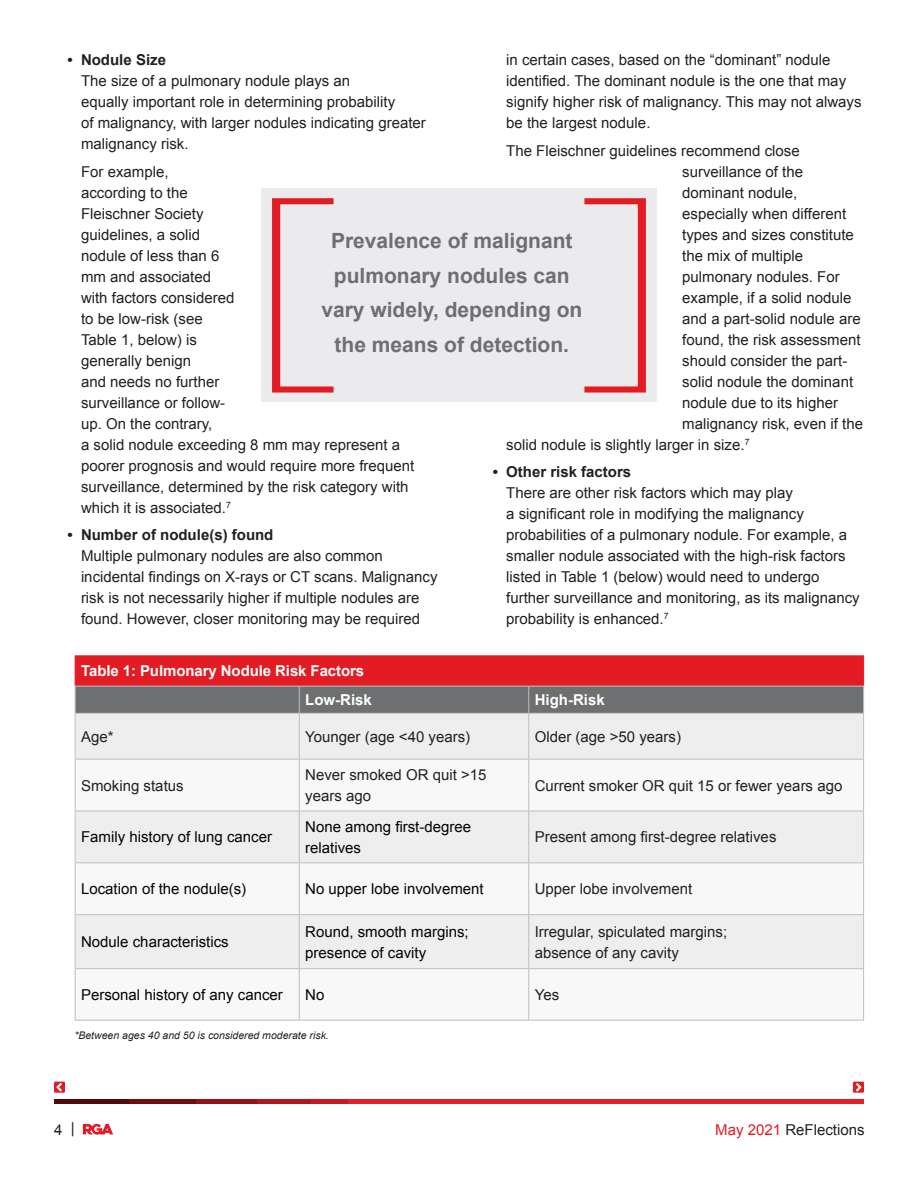
<style>
.page{position:relative;width:918px;height:1188px;background:#fff}
.page>*{position:absolute;margin:0;border:0;box-sizing:border-box;transform-origin:0 0}
.callout_text{font:700 21px/34.5px "Arial";color:#6d6f71;text-align:center}
.Paragraph_Indent{font:15px/21px "Arial";color:#231f20}
.Body_Copy{font:15px/21px "Arial";color:#231f20}
.Body_Copy-2{font:15px/21px "Arial";color:#020304}
.Section_Header{font:700 15px "Arial";letter-spacing:-.005em;color:#fff}
.Body_Copy-3{font:700 15px "Arial";color:#fff}
.source_for_Figures{font:italic 10.5px "Arial";color:#231f20}
.s1{font-weight:700}
.s2{color:#e31b23}
</style>
<div class="page">
<div style="left:54px;top:1099px;width:810px;height:5px;background:#e21e26"></div>
<svg style="left:257px;top:1099px;width:91px;height:5px"></svg>
<div style="left:54px;top:1099px;width:203px;height:5px;background:#971218"></div>
<div style="left:54px;top:1099px;width:142px;height:5px;background:#6f0d11"></div>
<div style="left:54px;top:1099px;width:75px;height:5px;background:#52090c"></div>
<svg style="left:83px;top:1124px;width:30px;height:11px"></svg>
<div style="left:853px;top:1082px;width:11px;height:11px;background:#e31b23"></div>
<svg style="left:856px;top:1083px;width:5px;height:9px"></svg>
<div style="left:54px;top:1082px;width:11px;height:11px;background:#e31b23"></div>
<svg style="left:56px;top:1083px;width:6px;height:8px"></svg>
<div style="left:261px;top:188px;width:396px;height:214px;background:#ebebed"></div>
<svg style="left:272px;top:198px;width:62px;height:195px"></svg>
<svg style="left:584px;top:198px;width:62px;height:195px"></svg>
<div style="left:76px;top:714px;width:787px;height:45px;background:#eeeeef"></div>
<svg style="left:76px;top:760px;width:787px;height:260px"></svg>
<hr style="left:75px;top:655px;width:224px;height:1px;background:#e31b23">
<hr style="left:299px;top:655px;width:230px;height:1px;background:#e31b23">
<hr style="left:529px;top:655px;width:335px;height:1px;background:#e31b23">
<svg style="left:75px;top:656px;width:789px;height:57px;background:#ac454a"></svg>
<hr style="left:75px;top:713px;width:224px;height:1px;background:#bcbec0">
<hr style="left:75px;top:714px;width:1px;height:45px;background:#bcbec0">
<hr style="left:299px;top:713px;width:230px;height:1px;background:#bcbec0">
<hr style="left:299px;top:714px;width:1px;height:45px;background:#bcbec0">
<hr style="left:529px;top:713px;width:335px;height:1px;background:#bcbec0">
<hr style="left:528px;top:714px;width:1px;height:45px;background:#bcbec0">
<hr style="left:863px;top:714px;width:1px;height:45px;background:#bcbec0">
<hr style="left:75px;top:759px;width:224px;height:1px;background:#bcbec0">
<hr style="left:75px;top:760px;width:1px;height:51px;background:#bcbec0">
<hr style="left:299px;top:759px;width:230px;height:1px;background:#bcbec0">
<hr style="left:299px;top:760px;width:1px;height:51px;background:#bcbec0">
<hr style="left:529px;top:759px;width:335px;height:1px;background:#bcbec0">
<hr style="left:528px;top:760px;width:1px;height:51px;background:#bcbec0">
<hr style="left:863px;top:760px;width:1px;height:51px;background:#bcbec0">
<hr style="left:75px;top:811px;width:224px;height:1px;background:#bcbec0">
<hr style="left:75px;top:811px;width:1px;height:51px;background:#bcbec0">
<hr style="left:299px;top:811px;width:230px;height:1px;background:#bcbec0">
<hr style="left:299px;top:811px;width:1px;height:51px;background:#bcbec0">
<hr style="left:529px;top:811px;width:335px;height:1px;background:#bcbec0">
<hr style="left:528px;top:811px;width:1px;height:51px;background:#bcbec0">
<hr style="left:863px;top:811px;width:1px;height:51px;background:#bcbec0">
<hr style="left:75px;top:862px;width:224px;height:1px;background:#bcbec0">
<hr style="left:75px;top:863px;width:1px;height:51px;background:#bcbec0">
<hr style="left:299px;top:862px;width:230px;height:1px;background:#bcbec0">
<hr style="left:299px;top:863px;width:1px;height:51px;background:#bcbec0">
<hr style="left:529px;top:862px;width:335px;height:1px;background:#bcbec0">
<hr style="left:528px;top:863px;width:1px;height:51px;background:#bcbec0">
<hr style="left:863px;top:863px;width:1px;height:51px;background:#bcbec0">
<hr style="left:75px;top:914px;width:224px;height:1px;background:#bcbec0">
<hr style="left:75px;top:915px;width:1px;height:53px;background:#bcbec0">
<hr style="left:299px;top:914px;width:230px;height:1px;background:#bcbec0">
<hr style="left:299px;top:915px;width:1px;height:53px;background:#bcbec0">
<hr style="left:529px;top:914px;width:335px;height:1px;background:#bcbec0">
<hr style="left:528px;top:915px;width:1px;height:53px;background:#bcbec0">
<hr style="left:863px;top:915px;width:1px;height:53px;background:#bcbec0">
<hr style="left:75px;top:968px;width:224px;height:1px;background:#bcbec0">
<hr style="left:75px;top:969px;width:1px;height:51px;background:#bcbec0">
<hr style="left:299px;top:968px;width:230px;height:1px;background:#bcbec0">
<hr style="left:299px;top:969px;width:1px;height:51px;background:#bcbec0">
<hr style="left:529px;top:968px;width:335px;height:1px;background:#bcbec0">
<hr style="left:528px;top:969px;width:1px;height:51px;background:#bcbec0">
<hr style="left:863px;top:969px;width:1px;height:51px;background:#bcbec0">
<hr style="left:75px;top:1020px;width:224px;height:1px;background:#bcbec0">
<hr style="left:299px;top:1020px;width:230px;height:1px;background:#bcbec0">
<hr style="left:529px;top:1020px;width:335px;height:1px;background:#bcbec0">
<p class="Paragraph_Indent" style="left:81px;top:49px;width:346px;text-indent:-14px"><span class="s1">• Nodule Size<br></span>The size of a pulmonary nodule plays an<br>equally important role in determining probability<br>of malignancy, with larger nodules indicating greater malignancy risk.</p>
<p class="Paragraph_Indent" style="left:81px;top:161px;width:335px">For example,<br>according to the<br>Fleischner Society<br>guidelines, a solid<br>nodule of less than 6<br>mm and associated<br>with factors considered<br>to be low-risk (see<br>Table 1, below) is<br>generally benign<br>and needs no further<br>surveillance or follow-<br>up. On the contrary,<br>a solid nodule exceeding 8 mm may represent a poorer prognosis and would require more frequent surveillance, determined by the risk category with which it is associated.<sup>7</sup></p>
<p class="Paragraph_Indent" style="left:81px;top:525px;width:358px;text-indent:-14px"><span class="s1">• Number of nodule(s) found<br></span>Multiple pulmonary nodules are also common incidental findings on X-rays or CT scans. Malignancy risk is not necessarily higher if multiple nodules are found. However, closer monitoring may be required</p>
<p class="Paragraph_Indent" style="left:506px;top:49px;width:357px">in certain cases, based on the “dominant” nodule identified. The dominant nodule is the one that may signify higher risk of malignancy. This may not always be the largest nodule.</p>
<p class="Paragraph_Indent" style="left:506px;top:140px;width:295px">The Fleischner guidelines recommend close</p>
<p class="Paragraph_Indent" style="left:682px;top:161px;width:122px">surveillance of the</p>
<p class="Paragraph_Indent" style="left:682px;top:182px;width:117px">dominant nodule,</p>
<p class="Paragraph_Indent" style="left:682px;top:203px;width:165px">especially when different</p>
<p class="Paragraph_Indent" style="left:682px;top:224px;width:173px">types and sizes constitute</p>
<p class="Paragraph_Indent" style="left:682px;top:245px;width:122px">the mix of multiple</p>
<p class="Paragraph_Indent" style="left:682px;top:266px;width:159px">pulmonary nodules. For</p>
<p class="Paragraph_Indent" style="left:682px;top:287px;width:171px">example, if a solid nodule</p>
<p class="Paragraph_Indent" style="left:682px;top:308px;width:180px">and a part-solid nodule are</p>
<p class="Paragraph_Indent" style="left:682px;top:329px;width:180px">found, the risk assessment</p>
<p class="Paragraph_Indent" style="left:682px;top:350px;width:167px">should consider the part-</p>
<p class="Paragraph_Indent" style="left:682px;top:371px;width:172px">solid nodule the dominant</p>
<p class="Paragraph_Indent" style="left:682px;top:392px;width:157px">nodule due to its higher</p>
<p class="Paragraph_Indent" style="left:682px;top:413px;width:182px">malignancy risk, even if the</p>
<p class="Paragraph_Indent" style="left:506px;top:434px;width:245px">solid nodule is slightly larger in size.<sup>7</sup></p>
<p class="Paragraph_Indent" style="left:506px;top:462px;width:355px;text-indent:-14px"><span class="s1">• Other risk factors<br></span>There are other risk factors which may play<br>a significant role in modifying the malignancy probabilities of a pulmonary nodule. For example, a smaller nodule associated with the high-risk factors listed in Table 1 (below) would need to undergo further surveillance and monitoring, as its malignancy probability is enhanced.<sup>7</sup></p>
<p class="callout_text" style="left:321px;top:224px;width:263px">Prevalence of malignant pulmonary nodules can vary widely, depending on the means of detection.</p>
<p class="Section_Header" style="left:81px;top:661px;width:285px">Table 1: Pulmonary Nodule Risk Factors</p>
<p class="Body_Copy-3" style="left:305px;top:690px;width:68px">Low-Risk</p>
<p class="Body_Copy-3" style="left:535px;top:690px;width:72px">High-Risk</p>
<p class="Body_Copy" style="left:81px;top:726px;width:34px">Age*</p>
<p class="Body_Copy" style="left:305px;top:726px;width:166px">Younger (age &lt;40 years)</p>
<p class="Body_Copy" style="left:535px;top:726px;width:148px">Older (age &gt;50 years)</p>
<p class="Body_Copy" style="left:81px;top:775px;width:104px">Smoking status</p>
<p class="Body_Copy" style="left:305px;top:764px;width:183px">Never smoked OR quit &gt;15 years ago</p>
<p class="Body_Copy" style="left:535px;top:775px;width:309px">Current smoker OR quit 15 or fewer years ago</p>
<p class="Body_Copy-2" style="left:81px;top:827px;width:192px">Family history of lung cancer</p>
<p class="Body_Copy-2" style="left:305px;top:816px;width:167px">None among first-degree relatives</p>
<p class="Body_Copy" style="left:535px;top:827px;width:243px">Present among first-degree relatives</p>
<p class="Body_Copy-2" style="left:81px;top:879px;width:167px">Location of the nodule(s)</p>
<p class="Body_Copy-2" style="left:305px;top:879px;width:180px">No upper lobe involvement</p>
<p class="Body_Copy" style="left:535px;top:879px;width:159px">Upper lobe involvement</p>
<p class="Body_Copy-2" style="left:81px;top:932px;width:149px">Nodule characteristics</p>
<p class="Body_Copy-2" style="left:305px;top:921px;width:165px">Round, smooth margins; presence of cavity</p>
<p class="Body_Copy" style="left:535px;top:921px;width:194px">Irregular, spiculated margins; absence of any cavity</p>
<p class="Body_Copy-2" style="left:81px;top:984px;width:203px">Personal history of any cancer</p>
<p class="Body_Copy-2" style="left:305px;top:984px;width:21px">No</p>
<p class="Body_Copy" style="left:535px;top:984px;width:26px">Yes</p>
<p class="source_for_Figures" style="left:74px;top:1029px;width:256px">*Between ages 40 and 50 is considered moderate risk.</p>
<p class="Paragraph_Indent" style="left:54px;top:1118px;width:22px">4 |</p>
<p class="Paragraph_Indent" style="left:715px;top:1119px;width:151px"><span class="s2">May 2021</span> ReFlections</p>
</div>
